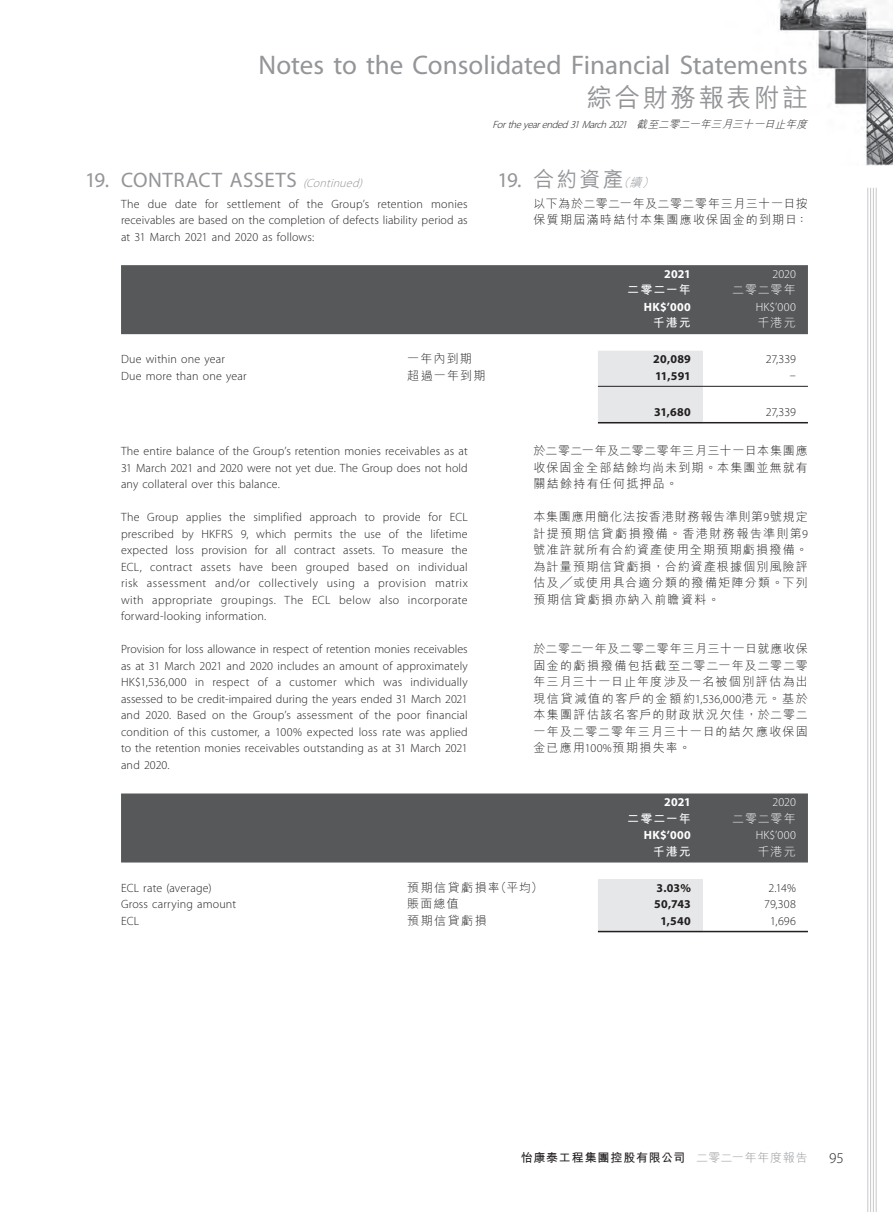
<style>
.page{position:relative;width:893px;height:1212px;background:#fff}
.page>*{position:absolute;margin:0;border:0;box-sizing:border-box;transform-origin:0 0}
.t1{font:27px "Myriad Pro";color:#939598}
.t2{font:500 25.5px "M Hei HK";letter-spacing:.09em;color:#939598}
._03_H1{font:21px "Myriad Pro";letter-spacing:.025em;color:#939598}
._03_H1-2{font:500 21px "M Hei HK";color:#939598}
.t3{font:300 15px "Myriad Pro";color:#231f20}
._12___P2{font:300 12px/16.5px "Myriad Pro";letter-spacing:.015em;color:#231f20;text-align:justify}
._12___P2-2{font:300 12px/16.5px "M Hei HK";letter-spacing:.095em;color:#231f20;text-align:justify}
._15_Table_Stub{font:300 12px "Myriad Pro";letter-spacing:.015em;color:#231f20}
._01_Body_Text{font:700 12px "Myriad Pro";letter-spacing:.02em;color:#231f20}
._15_Table_Stub-2{font:300 12px "M Hei HK";letter-spacing:.11em;color:#231f20}
._01_Body_Text-2{font:300 12px "Myriad Pro";letter-spacing:-.01em;color:#231f20}
.t4{font:700 12px "M Hei HK";letter-spacing:.065em;color:#231f20}
._01_Body_Text-3{font:700 12px "Myriad Pro";letter-spacing:.025em;color:#fff}
._01_Body_Text-4{font:300 12px "Myriad Pro";letter-spacing:.01em;color:#fff}
._01_Body_Text-5{font:700 12px "M Hei HK";letter-spacing:.09em;color:#fff}
._01_Body_Text-6{font:300 12px "M Hei HK";letter-spacing:.075em;color:#fff}
.t5{font:italic 300 10.5px "Myriad Pro";color:#231f20}
.s1{font-family:"M Hei HK"}
.s2{font-family:"Myriad Pro";font-weight:400}
.s3{font-weight:300;font-style:italic;font-size:12px}
.s4{font-family:"Myriad Pro"}
.s5{font-weight:300;color:#939598}
</style>
<div class="page">
<img style="left:778px;top:0;width:115px;height:166px">
<hr style="left:876px;top:188px;width:1px;height:1024px;background:#c7c8ca">
<hr style="left:873px;top:188px;width:1px;height:1024px;background:#c7c8ca">
<hr style="left:870px;top:188px;width:1px;height:1024px;background:#c7c8ca">
<hr style="left:867px;top:188px;width:1px;height:1024px;background:#c7c8ca">
<div style="left:121px;top:265px;width:687px;height:69px;background:#57585a"></div>
<div style="left:598px;top:351px;width:105px;height:71px;background:#e6e7e9"></div>
<hr style="left:598px;top:386px;width:105px;height:1px;background:#231f20">
<hr style="left:703px;top:386px;width:105px;height:1px;background:#231f20">
<hr style="left:598px;top:422px;width:105px;height:1px;background:#231f20">
<hr style="left:703px;top:422px;width:105px;height:1px;background:#231f20">
<div style="left:121px;top:793px;width:687px;height:69px;background:#57585a"></div>
<div style="left:598px;top:879px;width:105px;height:52px;background:#e6e7e9"></div>
<hr style="left:598px;top:931px;width:105px;height:1px;background:#231f20">
<hr style="left:703px;top:931px;width:105px;height:1px;background:#231f20">
<h1 class="t1" style="left:259px;top:50px;width:551px">Notes to the Consolidated Financial Statements</h1>
<h2 class="t2" style="left:587px;top:79px;width:222px">綜合財務報表附註</h2>
<p class="t5" style="left:493px;top:119px;width:319px">Fortheyearended31March2021 <span class="s1">截至二零二一年三月三十一日止年度</span></p>
<p class="_03_H1-2" style="left:497px;top:164px;width:161px"><span class="s2">19.</span> 合約資產<span class="s3">（續）</span></p>
<p class="_12___P2-2" style="left:533px;top:195px;width:276px">以下為於二零二一年及二零二零年三月三十一日按保質期屆滿時結付本集團應收保固金的到期日：</p>
<p class="_03_H1" style="left:85px;top:168px;width:282px">19. CONTRACT ASSETS <span class="s3">(Continued)</span></p>
<p class="_12___P2" style="left:121px;top:196px;width:348px">The due date for settlement of the Group’s retention monies receivables are based on the completion of defects liability period as at 31 March 2021 and 2020 as follows:</p>
<p class="_01_Body_Text-3" style="left:664px;top:267px;width:28px">2021</p>
<p class="_01_Body_Text-4" style="left:773px;top:267px;width:25px">2020</p>
<p class="_01_Body_Text-5" style="left:627px;top:281px;width:65px">二零二一年</p>
<p class="_01_Body_Text-6" style="left:732px;top:284px;width:65px">二零二零年</p>
<p class="_01_Body_Text-3" style="left:644px;top:300px;width:49px">HK$’000</p>
<p class="_01_Body_Text-4" style="left:756px;top:300px;width:42px">HK$’000</p>
<p class="_01_Body_Text-5" style="left:653px;top:314px;width:40px">千港元</p>
<p class="_01_Body_Text-6" style="left:757px;top:317px;width:40px">千港元</p>
<p class="_15_Table_Stub" style="left:121px;top:353px;width:105px">Due within one year</p>
<p class="_15_Table_Stub-2" style="left:407px;top:353px;width:66px">一年內到期</p>
<p class="_01_Body_Text" style="left:653px;top:353px;width:39px">20,089</p>
<p class="_01_Body_Text-2" style="left:766px;top:353px;width:32px">27,339</p>
<p class="_15_Table_Stub" style="left:121px;top:369px;width:127px">Due more than one year</p>
<p class="_15_Table_Stub-2" style="left:407px;top:369px;width:80px">超過一年到期</p>
<p class="_01_Body_Text" style="left:655px;top:369px;width:37px">11,591</p>
<p class="_01_Body_Text-2" style="left:790px;top:368px;width:7px">–</p>
<p class="_01_Body_Text" style="left:654px;top:405px;width:38px">31,680</p>
<p class="_01_Body_Text-2" style="left:766px;top:405px;width:32px">27,339</p>
<p class="_12___P2" style="left:121px;top:443px;width:348px">The entire balance of the Group’s retention monies receivables as at 31 March 2021 and 2020 were not yet due. The Group does not hold any collateral over this balance.</p>
<p class="_12___P2" style="left:121px;top:509px;width:348px">The Group applies the simplified approach to provide for ECL prescribed by HKFRS 9, which permits the use of the lifetime expected loss provision for all contract assets. To measure the ECL, contract assets have been grouped based on individual risk assessment and/or collectively using a provision matrix with appropriate groupings. The ECL below also incorporate forward-looking information.</p>
<p class="_12___P2" style="left:121px;top:641px;width:348px">Provision for loss allowance in respect of retention monies receivables as at 31 March 2021 and 2020 includes an amount of approximately HK$1,536,000 in respect of a customer which was individually assessed to be credit-impaired during the years ended 31 March 2021 and 2020. Based on the Group’s assessment of the poor financial condition of this customer, a 100% expected loss rate was applied to the retention monies receivables outstanding as at 31 March 2021 and 2020.</p>
<p class="_01_Body_Text-3" style="left:664px;top:795px;width:28px">2021</p>
<p class="_01_Body_Text-4" style="left:773px;top:796px;width:25px">2020</p>
<p class="_01_Body_Text-5" style="left:627px;top:809px;width:65px">二零二一年</p>
<p class="_01_Body_Text-6" style="left:732px;top:812px;width:65px">二零二零年</p>
<p class="_01_Body_Text-3" style="left:644px;top:828px;width:49px">HK$’000</p>
<p class="_01_Body_Text-4" style="left:756px;top:829px;width:42px">HK$’000</p>
<p class="_01_Body_Text-5" style="left:653px;top:842px;width:40px">千港元</p>
<p class="_01_Body_Text-6" style="left:757px;top:845px;width:40px">千港元</p>
<p class="_15_Table_Stub" style="left:121px;top:881px;width:92px">ECL rate (average)</p>
<p class="_15_Table_Stub-2" style="left:407px;top:881px;width:137px">預期信貸虧損率（平均）</p>
<p class="_01_Body_Text" style="left:656px;top:881px;width:36px">3.03%</p>
<p class="_01_Body_Text-2" style="left:768px;top:881px;width:29px">2.14%</p>
<p class="_15_Table_Stub" style="left:121px;top:898px;width:117px">Gross carrying amount</p>
<p class="_15_Table_Stub-2" style="left:407px;top:898px;width:53px">賬面總值</p>
<p class="_01_Body_Text" style="left:654px;top:897px;width:38px">50,743</p>
<p class="_01_Body_Text-2" style="left:764px;top:898px;width:33px">79,308</p>
<p class="_15_Table_Stub" style="left:121px;top:914px;width:20px">ECL</p>
<p class="_15_Table_Stub-2" style="left:407px;top:914px;width:81px">預期信貸虧損</p>
<p class="_01_Body_Text" style="left:660px;top:914px;width:32px">1,540</p>
<p class="_01_Body_Text-2" style="left:770px;top:914px;width:27px">1,696</p>
<p class="_12___P2-2" style="left:533px;top:443px;width:276px">於二零二一年及二零二零年三月三十一日本集團應收保固金全部結餘均尚未到期。本集團並無就有關結餘持有任何抵押品。</p>
<p class="_12___P2-2" style="left:533px;top:509px;width:276px">本集團應用簡化法按香港財務報告準則第<span class="s4">9</span>號規定計提預期信貸虧損撥備。香港財務報告準則第<span class="s4">9</span>號准許就所有合約資產使用全期預期虧損撥備。為計量預期信貸虧損，合約資產根據個別風險評估及╱或使用具合適分類的撥備矩陣分類。下列預期信貸虧損亦納入前瞻資料。</p>
<p class="_12___P2-2" style="left:533px;top:641px;width:276px">於二零二一年及二零二零年三月三十一日就應收保固金的虧損撥備包括截至二零二一年及二零二零年三月三十一日止年度涉及一名被個別評估為出現信貸減值的客戶的金額約<span class="s4">1,536,000</span>港元。基於本集團評估該名客戶的財政狀況欠佳，於二零二一年及二零二零年三月三十一日的結欠應收保固金已應用<span class="s4">100%</span>預期損失率。</p>
<p class="t4" style="left:521px;top:1149px;width:289px">怡康泰工程集團控股有限公司 <span class="s5">二零二一年年度報告</span></p>
<p class="t3" style="left:829px;top:1149px;width:16px">95</p>
</div>
